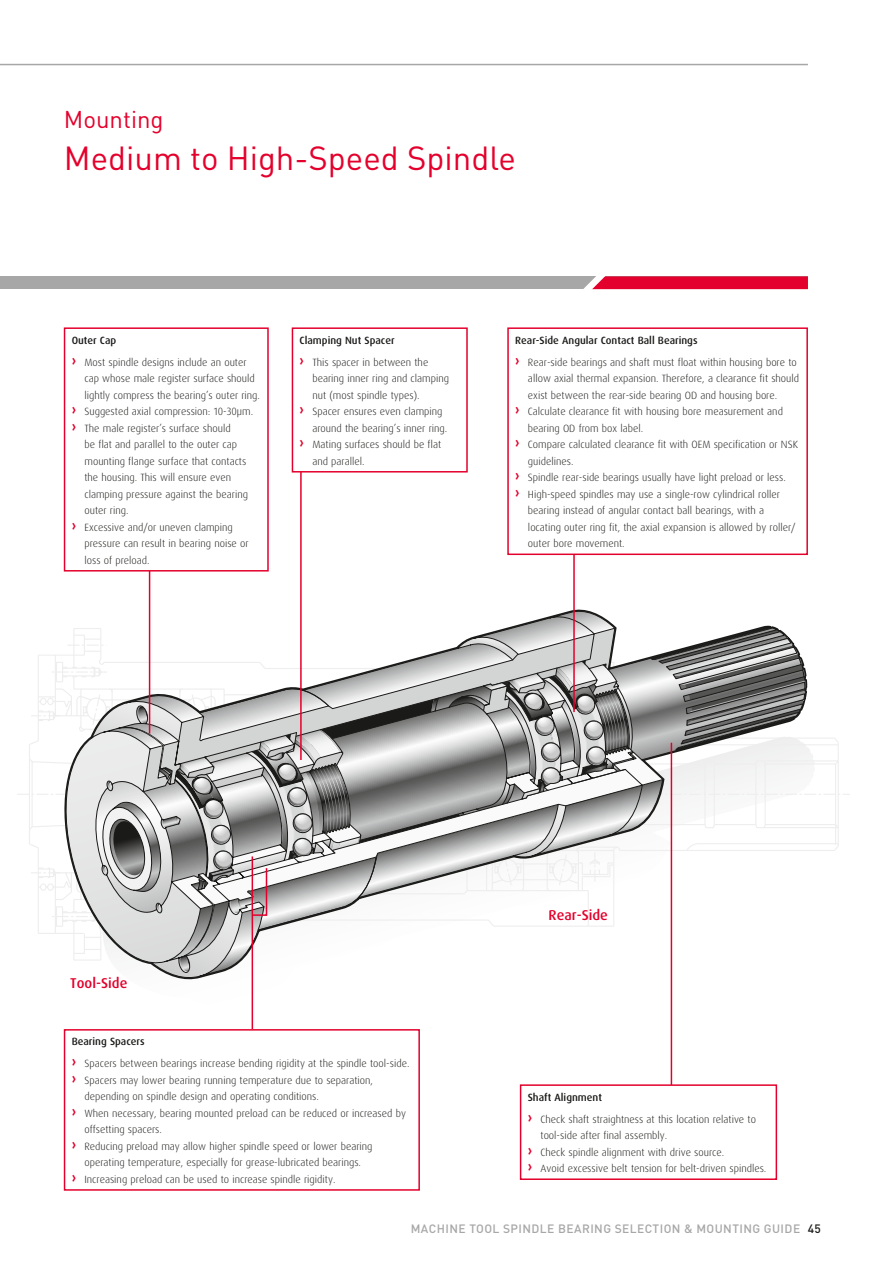
<style>
.page{position:relative;width:893px;height:1263px;background:#fff}
.page>*{position:absolute;margin:0;border:0;box-sizing:border-box;transform-origin:0 0}
.t1{font:33px "DIN Pro";color:#e4002c}
.t2{font:24px "DIN Pro";color:#e4002c}
.t3{font:500 14.25px "Dax Pro";color:#e4002c}
.t4{font:500 12px "DIN Pro";letter-spacing:.035em;color:#a7a7a8}
.t5{font:500 12px "DIN Pro";color:#1a1a18}
.t6{font:300 10.5px/22px "Dax Pro";color:#1a1a18}
.s1{font-weight:500}
.s2{font-weight:700;font-size:14.25px;color:#e4002c}
</style>
<div class="page">
<div style="left:0;top:276px;width:808px;height:13px;background:#a7a7a8"></div>
<hr style="left:0;top:64px;width:808px;height:1px;background:#a7a7a8">
<svg style="left:583px;top:276px;width:225px;height:14px;background:#e32147"></svg>
<hr style="left:149px;top:520px;width:1px;height:213px;background:#e4002c">
<hr style="left:252px;top:856px;width:1px;height:271px;background:#e4002c">
<svg style="left:17px;top:611px;width:833px;height:372px"></svg>
<hr style="left:671px;top:743px;width:1px;height:384px;background:#e4002c">
<hr style="left:300px;top:435px;width:2px;height:325px;background:#e4002c">
<div style="left:65px;top:1030px;width:354px;height:160px;background:#fff"></div>
<div style="left:64px;top:1029px;width:356px;height:162px;border:2px solid #e4002c"></div>
<div style="left:65px;top:328px;width:203px;height:243px;background:#fff"></div>
<div style="left:64px;top:327px;width:205px;height:244px;border:2px solid #e4002c"></div>
<div style="left:292px;top:328px;width:175px;height:144px;background:#fff"></div>
<div style="left:292px;top:327px;width:176px;height:145px;border:2px solid #e4002c"></div>
<div style="left:521px;top:1085px;width:255px;height:94px;background:#fff"></div>
<div style="left:520px;top:1084px;width:257px;height:96px;border:2px solid #e4002c"></div>
<hr style="left:573px;top:417px;width:2px;height:295px;background:#e4002c">
<div style="left:508px;top:328px;width:299px;height:226px;background:#fff"></div>
<div style="left:507px;top:327px;width:301px;height:228px;border:2px solid #e4002c"></div>
<p class="t2" style="left:64px;top:103px;width:101px">Mounting</p>
<p class="t1" style="left:64px;top:136px;width:454px">Medium to High-Speed Spindle</p>
<p class="t6" style="left:72px;top:329px;width:176px"><span class="s1">Outer Cap<br></span><span class="s2">›</span> Most spindle designs include an outer</p>
<p class="t6" style="left:84px;top:367px;width:172px">cap whose male register surface should</p>
<p class="t6" style="left:84px;top:384px;width:177px">lightly compress the bearing’s outer ring.</p>
<p class="t6" style="left:72px;top:400px;width:183px"><span class="s2">›</span> Suggested axial compression: 10-30µm.</p>
<p class="t6" style="left:72px;top:417px;width:160px"><span class="s2">›</span> The male register’s surface should</p>
<p class="t6" style="left:84px;top:433px;width:154px">be flat and parallel to the outer cap</p>
<p class="t6" style="left:84px;top:450px;width:163px">mounting flange surface that contacts</p>
<p class="t6" style="left:84px;top:466px;width:148px">the housing. This will ensure even</p>
<p class="t6" style="left:84px;top:483px;width:165px">clamping pressure against the bearing</p>
<p class="t6" style="left:84px;top:499px;width:46px">outer ring.</p>
<p class="t6" style="left:72px;top:516px;width:163px"><span class="s2">›</span> Excessive and/or uneven clamping</p>
<p class="t6" style="left:84px;top:532px;width:166px">pressure can result in bearing noise or</p>
<p class="t6" style="left:84px;top:549px;width:67px">loss of preload.</p>
<p class="t6" style="left:300px;top:329px;width:130px"><span class="s1">Clamping Nut Spacer<br></span><span class="s2">›</span> This spacer in between the</p>
<p class="t6" style="left:312px;top:367px;width:138px">bearing inner ring and clamping</p>
<p class="t6" style="left:312px;top:384px;width:109px">nut (most spindle types).</p>
<p class="t6" style="left:300px;top:400px;width:144px"><span class="s2">›</span> Spacer ensures even clamping</p>
<p class="t6" style="left:312px;top:417px;width:136px">around the bearing’s inner ring.</p>
<p class="t6" style="left:300px;top:433px;width:143px"><span class="s2">›</span> Mating surfaces should be flat</p>
<p class="t6" style="left:312px;top:450px;width:54px">and parallel.</p>
<p class="t6" style="left:515px;top:329px;width:283px"><span class="s1">Rear-Side Angular Contact Ball Bearings<br></span><span class="s2">›</span> Rear-side bearings and shaft must float within housing bore to</p>
<p class="t6" style="left:528px;top:367px;width:273px">allow axial thermal expansion. Therefore, a clearance fit should</p>
<p class="t6" style="left:528px;top:384px;width:251px">exist between the rear-side bearing OD and housing bore.</p>
<p class="t6" style="left:515px;top:400px;width:269px"><span class="s2">›</span> Calculate clearance fit with housing bore measurement and</p>
<p class="t6" style="left:528px;top:417px;width:117px">bearing OD from box label.</p>
<p class="t6" style="left:515px;top:433px;width:284px"><span class="s2">›</span> Compare calculated clearance fit with OEM specification or NSK</p>
<p class="t6" style="left:528px;top:450px;width:47px">guidelines.</p>
<p class="t6" style="left:515px;top:466px;width:272px"><span class="s2">›</span> Spindle rear-side bearings usually have light preload or less.</p>
<p class="t6" style="left:515px;top:483px;width:266px"><span class="s2">›</span> High-speed spindles may use a single-row cylindrical roller</p>
<p class="t6" style="left:528px;top:499px;width:238px">bearing instead of angular contact ball bearings, with a</p>
<p class="t6" style="left:528px;top:516px;width:269px">locating outer ring fit, the axial expansion is allowed by roller/</p>
<p class="t6" style="left:528px;top:532px;width:98px">outer bore movement.</p>
<p class="t3" style="left:70px;top:973px;width:59px">Tool-Side</p>
<p class="t6" style="left:72px;top:1031px;width:339px"><span class="s1">Bearing Spacers<br></span><span class="s2">›</span> Spacers between bearings increase bending rigidity at the spindle tool-side.</p>
<p class="t6" style="left:72px;top:1069px;width:303px"><span class="s2">›</span> Spacers may lower bearing running temperature due to separation,</p>
<p class="t6" style="left:84px;top:1085px;width:236px">depending on spindle design and operating conditions.</p>
<p class="t6" style="left:72px;top:1102px;width:336px"><span class="s2">›</span> When necessary, bearing mounted preload can be reduced or increased by</p>
<p class="t6" style="left:84px;top:1118px;width:79px">offsetting spacers.</p>
<p class="t6" style="left:72px;top:1135px;width:302px"><span class="s2">›</span> Reducing preload may allow higher spindle speed or lower bearing</p>
<p class="t6" style="left:84px;top:1151px;width:278px">operating temperature, especially for grease-lubricated bearings.</p>
<p class="t6" style="left:72px;top:1168px;width:265px"><span class="s2">›</span> Increasing preload can be used to increase spindle rigidity.</p>
<p class="t3" style="left:549px;top:906px;width:61px">Rear-Side</p>
<p class="t6" style="left:528px;top:1086px;width:230px"><span class="s1">Shaft Alignment<br></span><span class="s2">›</span> Check shaft straightness at this location relative to</p>
<p class="t6" style="left:528px;top:1127px;width:240px;line-height:16.5px;text-indent:13px">tool-side after final assembly.<br><span class="s2">›</span> Check spindle alignment with drive source.<br><span class="s2">›</span> Avoid excessive belt tension for belt-driven spindles.</p>
<p class="t4" style="left:411px;top:1221px;width:213px">MACHINE TOOL SPINDLE BEARING SELECTION</p>
<p class="t4" style="left:684px;top:1221px;width:48px">&amp; MOUNTING</p>
<p class="t4" style="left:764px;top:1221px;width:24px">GUIDE</p>
<p class="t5" style="left:808px;top:1221px;width:14px">45</p>
</div>
